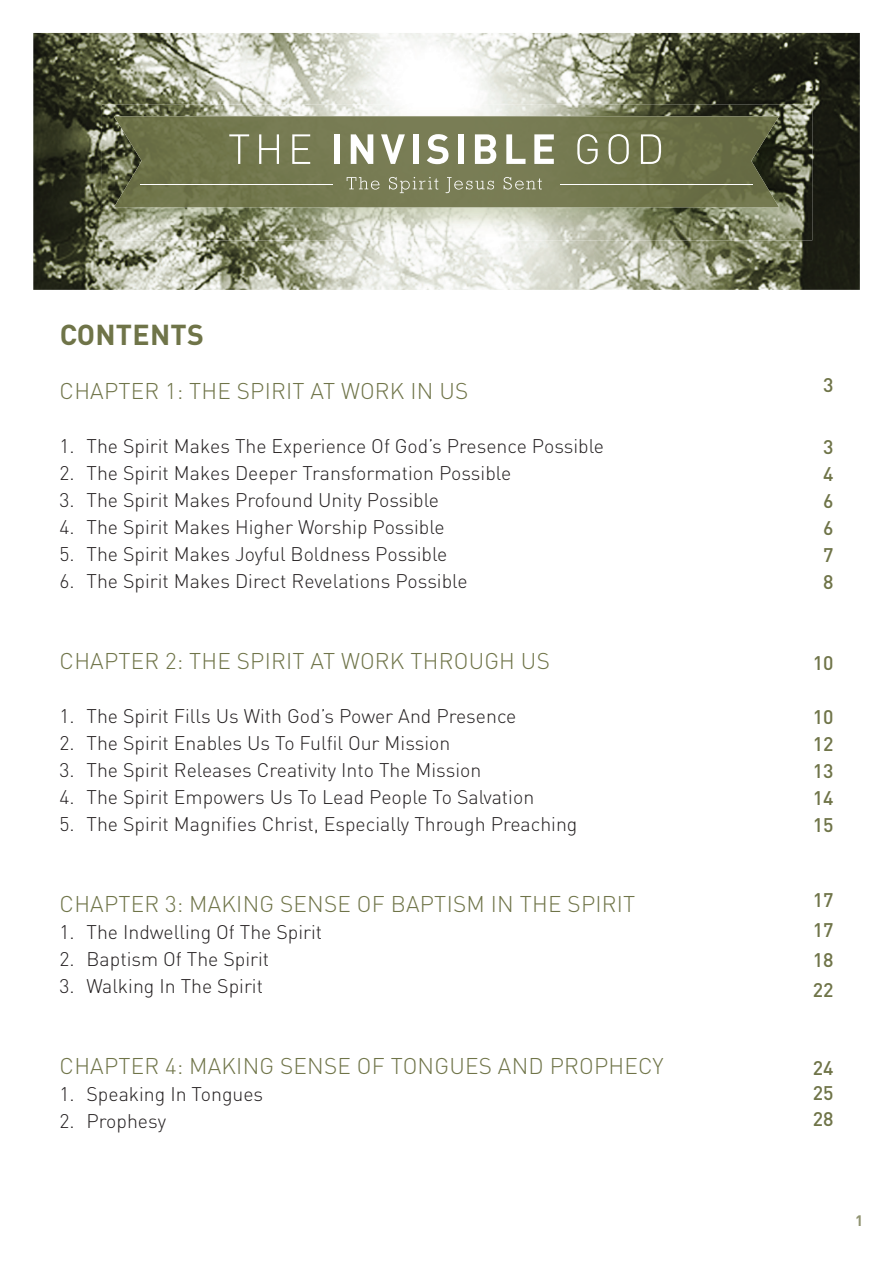
<style>
.page{position:relative;width:893px;height:1263px;background:#fff}
.page>*{position:absolute;margin:0;border:0;box-sizing:border-box;transform-origin:0 0}
.t1{font:700 28.5px "DIN Pro";letter-spacing:.01em;color:#6f7448}
.t2{font:300 22.5px "DIN Pro";letter-spacing:.01em;color:#6f7448}
.t3{font:300 19.5px "DIN Pro";color:#231f20}
.t4{font:500 19.5px/27px "DIN Pro";color:#6f7448;text-align:justify}
.t5{font:700 15px "DIN Pro";color:#909371}
</style>
<div class="page">
<img style="left:33px;top:33px;width:827px;height:257px">
<img style="left:102px;top:104px;width:710px;height:136px">
<img style="left:114px;top:116px;width:665px;height:91px">
<svg style="left:229px;top:134px;width:20px;height:30px"></svg>
<svg style="left:259px;top:134px;width:20px;height:30px"></svg>
<svg style="left:292px;top:134px;width:18px;height:30px"></svg>
<div style="left:334px;top:134px;width:6px;height:30px;background:#fff"></div>
<svg style="left:351px;top:134px;width:22px;height:30px"></svg>
<svg style="left:381px;top:134px;width:24px;height:30px"></svg>
<div style="left:413px;top:134px;width:5px;height:30px;background:#fff"></div>
<svg style="left:427px;top:134px;width:21px;height:30px"></svg>
<div style="left:458px;top:134px;width:6px;height:30px;background:#fff"></div>
<svg style="left:475px;top:134px;width:21px;height:30px"></svg>
<svg style="left:506px;top:134px;width:19px;height:30px"></svg>
<svg style="left:534px;top:134px;width:20px;height:30px"></svg>
<svg style="left:577px;top:134px;width:21px;height:30px"></svg>
<svg style="left:608px;top:134px;width:21px;height:30px"></svg>
<svg style="left:641px;top:134px;width:20px;height:30px"></svg>
<svg style="left:347px;top:177px;width:32px;height:13px"></svg>
<svg style="left:389px;top:177px;width:49px;height:16px"></svg>
<svg style="left:446px;top:177px;width:48px;height:16px"></svg>
<svg style="left:504px;top:177px;width:38px;height:13px"></svg>
<hr style="left:561px;top:185px;width:192px;height:1px;background:#fff">
<hr style="left:141px;top:185px;width:192px;height:1px;background:#fff">
<h1 class="t1" style="left:60px;top:315px;width:146px">CONTENTS</h1>
<p class="t2" style="left:60px;top:376px;width:410px">CHAPTER 1: THE SPIRIT AT WORK IN US</p>
<p class="t3" style="left:60px;top:433px;width:546px">1. The Spirit Makes The Experience Of God’s Presence Possible</p>
<p class="t3" style="left:60px;top:460px;width:453px">2. The Spirit Makes Deeper Transformation Possible</p>
<p class="t3" style="left:60px;top:487px;width:381px">3. The Spirit Makes Profound Unity Possible</p>
<p class="t3" style="left:60px;top:514px;width:387px">4. The Spirit Makes Higher Worship Possible</p>
<p class="t3" style="left:60px;top:541px;width:389px">5. The Spirit Makes Joyful Boldness Possible</p>
<p class="t3" style="left:60px;top:568px;width:410px">6. The Spirit Makes Direct Revelations Possible</p>
<p class="t2" style="left:60px;top:646px;width:492px">CHAPTER 2: THE SPIRIT AT WORK THROUGH US</p>
<p class="t3" style="left:60px;top:703px;width:458px">1. The Spirit Fills Us With God’s Power And Presence</p>
<p class="t3" style="left:60px;top:730px;width:392px">2. The Spirit Enables Us To Fulfil Our Mission</p>
<p class="t3" style="left:60px;top:757px;width:423px">3. The Spirit Releases Creativity Into The Mission</p>
<p class="t3" style="left:60px;top:784px;width:476px">4. The Spirit Empowers Us To Lead People To Salvation</p>
<p class="t3" style="left:60px;top:811px;width:519px">5. The Spirit Magnifies Christ, Especially Through Preaching</p>
<p class="t2" style="left:60px;top:889px;width:577px">CHAPTER 3: MAKING SENSE OF BAPTISM IN THE SPIRIT</p>
<p class="t3" style="left:60px;top:919px;width:264px">1. The Indwelling Of The Spirit</p>
<p class="t3" style="left:60px;top:946px;width:211px">2. Baptism Of The Spirit</p>
<p class="t3" style="left:60px;top:973px;width:205px">3. Walking In The Spirit</p>
<p class="t2" style="left:60px;top:1051px;width:606px">CHAPTER 4: MAKING SENSE OF TONGUES AND PROPHECY</p>
<p class="t3" style="left:60px;top:1081px;width:205px">1. Speaking In Tongues</p>
<p class="t3" style="left:60px;top:1108px;width:108px">2. Prophesy</p>
<p class="t4" style="left:823px;top:371px;width:12px">3</p>
<p class="t4" style="left:823px;top:432px;width:12px">3<br>4<br>6<br>6<br>7<br>8</p>
<p class="t4" style="left:813px;top:648px;width:22px">10</p>
<p class="t4" style="left:813px;top:702px;width:22px">10<br>12<br>13<br>14<br>15</p>
<p class="t4" style="left:813px;top:884px;width:22px;line-height:30px">17<br>17<br>18<br>22</p>
<p class="t4" style="left:813px;top:1054px;width:22px;line-height:25.5px">24<br>25<br>28</p>
<p class="t5" style="left:855px;top:1210px;width:10px">1</p>
</div>
